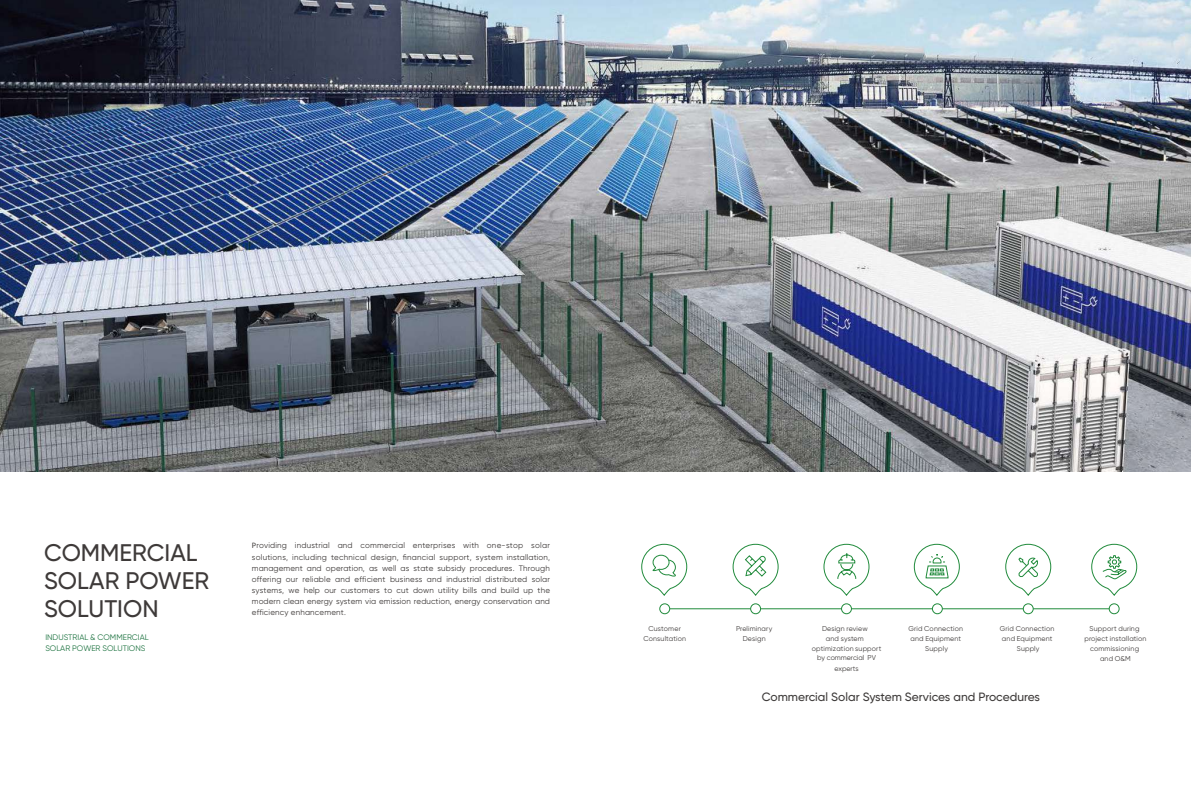
<style>
.page{position:relative;width:1191px;height:808px;background:#fff}
.page>*{position:absolute;margin:0;border:0;box-sizing:border-box;transform-origin:0 0}
.t1{font:500 24px/28px "Gilroy";color:#3e3a39}
.t2{font:500 12px "Gilroy";color:#3d3a39}
.t3{font:8px/11.1px "Gilroy";letter-spacing:.01em;color:#3e3a39;text-align:justify}
.t4{font:8px/11px "Gilroy";color:#1f7442}
.t5{font:7px/10px "Gilroy";letter-spacing:.02em;color:#3e3a39;text-align:center}
.s1{font-family:"Adobe Clean"}
</style>
<div class="page">
<img style="left:0;top:0;width:1191px;height:471px">
<hr style="left:669px;top:608px;width:445px;height:1px;background:#218b3c">
<div style="left:659px;top:603px;width:11px;height:11px;border:1px solid #218b3c;border-radius:50%"></div>
<div style="left:750px;top:604px;width:10px;height:10px;background:#fff;border-radius:50%"></div>
<div style="left:750px;top:603px;width:11px;height:11px;border:1px solid #218b3c;border-radius:50%"></div>
<div style="left:841px;top:604px;width:10px;height:10px;background:#fff;border-radius:50%"></div>
<div style="left:841px;top:603px;width:11px;height:11px;border:1px solid #218b3c;border-radius:50%"></div>
<div style="left:932px;top:604px;width:10px;height:10px;background:#fff;border-radius:50%"></div>
<div style="left:932px;top:603px;width:10px;height:11px;border:1px solid #218b3c;border-radius:50%"></div>
<div style="left:1023px;top:604px;width:10px;height:10px;background:#fff;border-radius:50%"></div>
<div style="left:1022px;top:603px;width:11px;height:11px;border:1px solid #218b3c;border-radius:50%"></div>
<div style="left:1109px;top:604px;width:10px;height:10px;background:#fff;border-radius:50%"></div>
<div style="left:1108px;top:603px;width:11px;height:11px;border:1px solid #218b3c;border-radius:50%"></div>
<svg style="left:641px;top:543px;width:46px;height:53px"></svg>
<svg style="left:1091px;top:543px;width:46px;height:53px"></svg>
<svg style="left:732px;top:543px;width:47px;height:53px"></svg>
<svg style="left:823px;top:543px;width:46px;height:53px"></svg>
<svg style="left:913px;top:543px;width:47px;height:53px"></svg>
<svg style="left:1005px;top:543px;width:46px;height:53px"></svg>
<h1 class="t1" style="left:44px;top:539px;width:167px">COMMERCIAL<br>SOLAR POWER<br>SOLUTION</h1>
<p class="t4" style="left:45px;top:631px;width:105px">INDUSTRIAL &amp; COMMERCIAL<br>SOLAR POWER SOLUTIONS</p>
<p class="t3" style="left:252px;top:540px;width:300px"><span class="s1">P</span>roviding industrial and commercial enterprises with one-stop solar solutions, including technical design, financial support, system installation, management and operation, as well as state subsidy procedures. Through offering our reliable and efficient business and industrial distributed solar systems, we help our customers to cut down utility bills and build up the modern clean energy system via emission reduction, energy conservation and efficiency enhancement.</p>
<p class="t5" style="left:643px;top:623px;width:44px">Customer<br>Consultation</p>
<p class="t5" style="left:736px;top:623px;width:38px">Preliminary<br>Design</p>
<p class="t5" style="left:811px;top:623px;width:71px">Design review<br>and system optimization support by commercial PV</p>
<p class="t5" style="left:834px;top:663px;width:26px">experts</p>
<p class="t5" style="left:908px;top:623px;width:56px">Grid Connection and Equipment<br>Supply</p>
<p class="t5" style="left:1000px;top:623px;width:56px">Grid Connection and Equipment<br>Supply</p>
<p class="t5" style="left:1084px;top:623px;width:64px">Support during project installation commissioning and O&amp;M</p>
<h2 class="t2" style="left:761px;top:690px;width:280px">Commercial Solar System Services and Procedures</h2>
</div>
